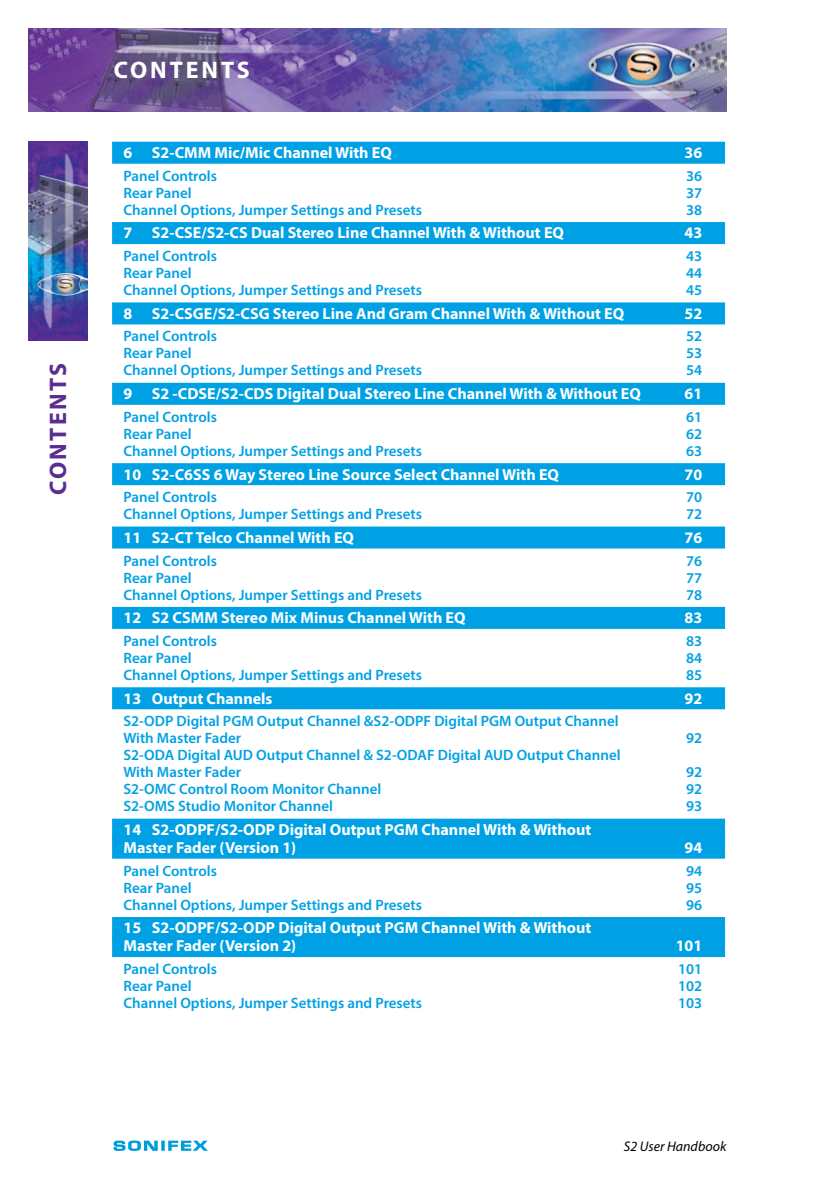
<style>
.page{position:relative;width:840px;height:1191px;background:#fff}
.page>*{position:absolute;margin:0;border:0;box-sizing:border-box;transform-origin:0 0}
.t1{font:700 24px "Myriad Pro";letter-spacing:.1em;color:#5c2d91}
.t2{font:700 24px "Myriad Pro";letter-spacing:.12em;color:#fff}
.t3{font:700 16px/18px "Myriad Pro";color:#fff}
.t4{font:600 15px/17px "Myriad Pro";color:#00a1e4}
.t5{font:italic 14px "Myriad Pro";color:#000}
</style>
<div class="page">
<img style="left:28px;top:28px;width:698px;height:83px">
<svg style="left:161px;top:1140px;width:4px;height:10px"></svg>
<svg style="left:113px;top:1140px;width:45px;height:11px"></svg>
<svg style="left:168px;top:1140px;width:40px;height:10px"></svg>
<img style="left:28px;top:142px;width:59px;height:199px">
<div style="left:112px;top:142px;width:612px;height:22px;background:#00a1e4"></div>
<div style="left:112px;top:222px;width:612px;height:22px;background:#00a1e4"></div>
<div style="left:112px;top:302px;width:612px;height:22px;background:#00a1e4"></div>
<div style="left:112px;top:383px;width:612px;height:22px;background:#00a1e4"></div>
<div style="left:112px;top:463px;width:612px;height:22px;background:#00a1e4"></div>
<div style="left:112px;top:526px;width:612px;height:22px;background:#00a1e4"></div>
<div style="left:112px;top:607px;width:612px;height:22px;background:#00a1e4"></div>
<div style="left:112px;top:687px;width:612px;height:22px;background:#00a1e4"></div>
<div style="left:112px;top:818px;width:612px;height:22px;background:#00a1e4"></div>
<div style="left:112px;top:836px;width:612px;height:22px;background:#00a1e4"></div>
<div style="left:112px;top:917px;width:612px;height:22px;background:#00a1e4"></div>
<div style="left:112px;top:935px;width:612px;height:22px;background:#00a1e4"></div>
<h1 class="t1" style="left:42px;top:495px;width:134px;rotate:-90deg">CONTENTS</h1>
<h1 class="t2" style="left:114px;top:54px;width:137px">CONTENTS</h1>
<p class="t3" style="left:123px;top:143px;width:270px">6 S2-CMM Mic/Mic Channel With EQ</p>
<p class="t3" style="left:684px;top:143px;width:19px">36</p>
<p class="t4" style="left:123px;top:167px;width:95px">Panel Controls</p>
<p class="t4" style="left:685px;top:167px;width:18px">36</p>
<p class="t4" style="left:123px;top:184px;width:70px">Rear Panel</p>
<p class="t4" style="left:685px;top:184px;width:18px">37</p>
<p class="t4" style="left:123px;top:201px;width:300px">Channel Options, Jumper Settings and Presets</p>
<p class="t4" style="left:685px;top:201px;width:18px">38</p>
<p class="t3" style="left:123px;top:223px;width:442px">7 S2-CSE/S2-CS Dual Stereo Line Channel With &amp; Without EQ</p>
<p class="t3" style="left:684px;top:223px;width:19px">43</p>
<p class="t4" style="left:123px;top:247px;width:95px">Panel Controls</p>
<p class="t4" style="left:685px;top:247px;width:18px">43</p>
<p class="t4" style="left:123px;top:264px;width:70px">Rear Panel</p>
<p class="t4" style="left:685px;top:264px;width:18px">44</p>
<p class="t4" style="left:123px;top:281px;width:300px">Channel Options, Jumper Settings and Presets</p>
<p class="t4" style="left:685px;top:281px;width:18px">45</p>
<p class="t3" style="left:123px;top:304px;width:502px">8 S2-CSGE/S2-CSG Stereo Line And Gram Channel With &amp; Without EQ</p>
<p class="t3" style="left:684px;top:304px;width:19px">52</p>
<p class="t4" style="left:123px;top:327px;width:95px">Panel Controls</p>
<p class="t4" style="left:685px;top:327px;width:18px">52</p>
<p class="t4" style="left:123px;top:344px;width:70px">Rear Panel</p>
<p class="t4" style="left:685px;top:344px;width:18px">53</p>
<p class="t4" style="left:123px;top:361px;width:300px">Channel Options, Jumper Settings and Presets</p>
<p class="t4" style="left:685px;top:361px;width:18px">54</p>
<p class="t3" style="left:123px;top:384px;width:518px">9 S2 -CDSE/S2-CDS Digital Dual Stereo Line Channel With &amp; Without EQ</p>
<p class="t3" style="left:684px;top:384px;width:19px">61</p>
<p class="t4" style="left:123px;top:408px;width:95px">Panel Controls</p>
<p class="t4" style="left:685px;top:408px;width:18px">61</p>
<p class="t4" style="left:123px;top:425px;width:70px">Rear Panel</p>
<p class="t4" style="left:685px;top:425px;width:18px">62</p>
<p class="t4" style="left:123px;top:442px;width:300px">Channel Options, Jumper Settings and Presets</p>
<p class="t4" style="left:685px;top:442px;width:18px">63</p>
<p class="t3" style="left:123px;top:464px;width:437px">10 S2-C6SS 6 Way Stereo Line Source Select Channel With EQ</p>
<p class="t3" style="left:684px;top:464px;width:19px">70</p>
<p class="t4" style="left:123px;top:488px;width:95px">Panel Controls</p>
<p class="t4" style="left:685px;top:488px;width:18px">70</p>
<p class="t4" style="left:123px;top:505px;width:300px">Channel Options, Jumper Settings and Presets</p>
<p class="t4" style="left:685px;top:505px;width:18px">72</p>
<p class="t3" style="left:123px;top:528px;width:232px">11 S2-CT Telco Channel With EQ</p>
<p class="t3" style="left:684px;top:528px;width:19px">76</p>
<p class="t4" style="left:123px;top:551px;width:95px">Panel Controls</p>
<p class="t4" style="left:685px;top:551px;width:18px">76</p>
<p class="t4" style="left:123px;top:568px;width:70px">Rear Panel</p>
<p class="t4" style="left:685px;top:568px;width:18px">77</p>
<p class="t4" style="left:123px;top:585px;width:300px">Channel Options, Jumper Settings and Presets</p>
<p class="t4" style="left:685px;top:585px;width:18px">78</p>
<p class="t3" style="left:123px;top:608px;width:343px">12 S2 CSMM Stereo Mix Minus Channel With EQ</p>
<p class="t3" style="left:684px;top:608px;width:19px">83</p>
<p class="t4" style="left:123px;top:632px;width:95px">Panel Controls</p>
<p class="t4" style="left:685px;top:632px;width:18px">83</p>
<p class="t4" style="left:123px;top:649px;width:70px">Rear Panel</p>
<p class="t4" style="left:685px;top:649px;width:18px">84</p>
<p class="t4" style="left:123px;top:666px;width:300px">Channel Options, Jumper Settings and Presets</p>
<p class="t4" style="left:685px;top:666px;width:18px">85</p>
<p class="t3" style="left:123px;top:688px;width:150px">13 Output Channels</p>
<p class="t3" style="left:684px;top:688px;width:19px">92</p>
<p class="t4" style="left:123px;top:712px;width:496px">S2-ODP Digital PGM Output Channel &amp;S2-ODPF Digital PGM Output Channel<br>With Master Fader</p>
<p class="t4" style="left:685px;top:729px;width:18px">92</p>
<p class="t4" style="left:123px;top:746px;width:498px">S2-ODA Digital AUD Output Channel &amp; S2-ODAF Digital AUD Output Channel<br>With Master Fader</p>
<p class="t4" style="left:685px;top:763px;width:18px">92</p>
<p class="t4" style="left:123px;top:780px;width:259px">S2-OMC Control Room Monitor Channel</p>
<p class="t4" style="left:685px;top:780px;width:18px">92</p>
<p class="t4" style="left:123px;top:797px;width:211px">S2-OMS Studio Monitor Channel</p>
<p class="t4" style="left:685px;top:797px;width:18px">93</p>
<p class="t3" style="left:123px;top:820px;width:469px">14 S2-ODPF/S2-ODP Digital Output PGM Channel With &amp; Without<br>Master Fader (Version 1)</p>
<p class="t3" style="left:684px;top:838px;width:19px">94</p>
<p class="t4" style="left:123px;top:861px;width:95px">Panel Controls</p>
<p class="t4" style="left:685px;top:861px;width:18px">94</p>
<p class="t4" style="left:123px;top:878px;width:70px">Rear Panel</p>
<p class="t4" style="left:685px;top:878px;width:18px">95</p>
<p class="t4" style="left:123px;top:895px;width:300px">Channel Options, Jumper Settings and Presets</p>
<p class="t4" style="left:685px;top:895px;width:18px">96</p>
<p class="t3" style="left:123px;top:918px;width:469px">15 S2-ODPF/S2-ODP Digital Output PGM Channel With &amp; Without<br>Master Fader (Version 2)</p>
<p class="t3" style="left:675px;top:936px;width:28px">101</p>
<p class="t4" style="left:123px;top:960px;width:95px">Panel Controls</p>
<p class="t4" style="left:677px;top:960px;width:26px">101</p>
<p class="t4" style="left:123px;top:977px;width:70px">Rear Panel</p>
<p class="t4" style="left:677px;top:977px;width:26px">102</p>
<p class="t4" style="left:123px;top:994px;width:300px">Channel Options, Jumper Settings and Presets</p>
<p class="t4" style="left:677px;top:994px;width:26px">103</p>
<p class="t5" style="left:623px;top:1137px;width:104px">S2 User Handbook</p>
</div>
